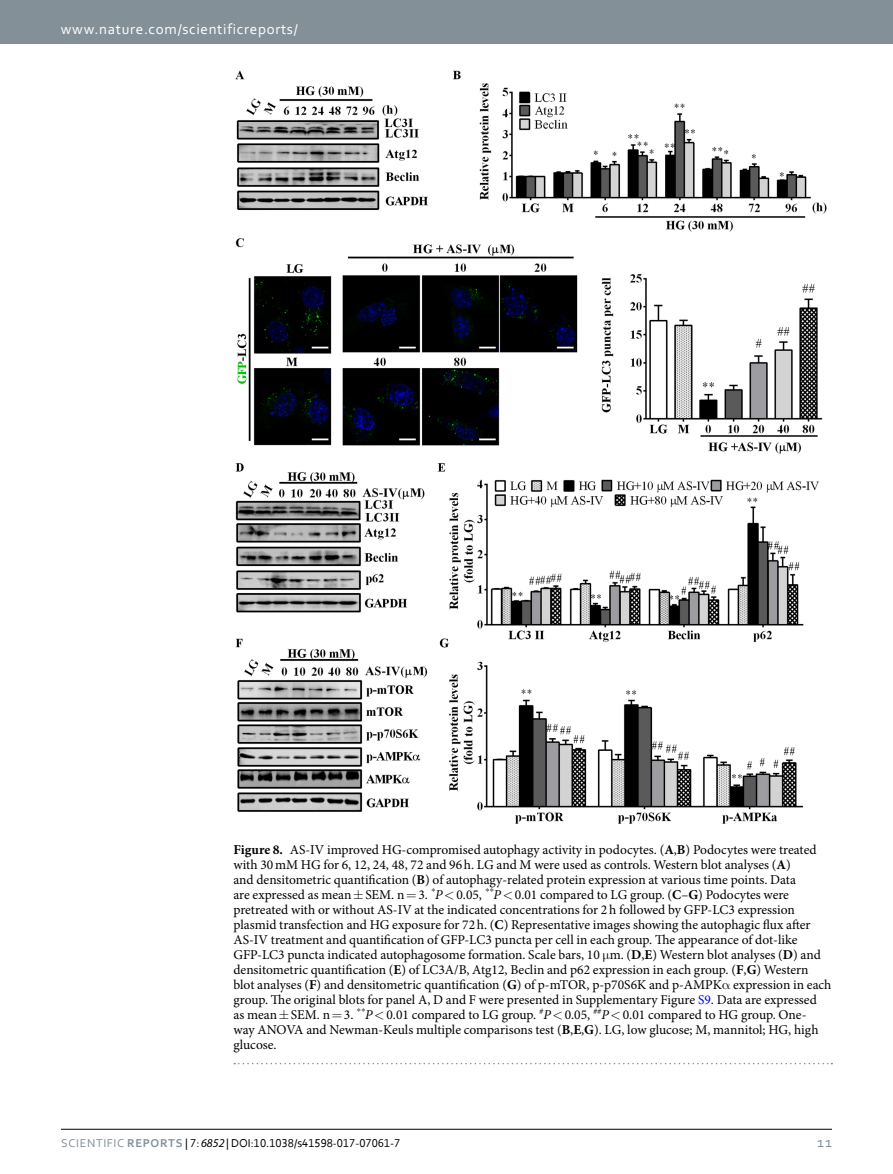
<style>
.page{position:relative;width:893px;height:1174px;background:#fff}
.page>*{position:absolute;margin:0;border:0;box-sizing:border-box;transform-origin:0 0}
.t1{font:15px "Corbel 2";letter-spacing:.045em;color:#fff}
.t2{font:15px "Corbel 2";color:#839097}
.t3{font:13.5px/15px "Minion Pro";letter-spacing:-.005em;color:#000}
.t4{font:12px "Corbel";color:#000}
.s1{font-weight:700}
.s2{font-style:italic}
.s3{color:#00f}
.s4{font-family:"Corbel 2";color:#839097}
.s5{font-family:"Corbel Bold 2";color:#839097}
.s6{font-family:"Myriad Pro";font-style:italic}
</style>
<div class="page">
<div style="left:0;top:0;width:893px;height:43px;background:#839097"></div>
<hr style="left:61px;top:1129px;width:771px;height:1px;background:#000">
<img style="left:235px;top:70px;width:592px;height:754px">
<svg style="left:234px;top:1062px;width:598px;height:2px"></svg>
<p class="t1" style="left:61px;top:19px;width:238px">www.nature.com/scientificreports/</p>
<p class="t3" style="left:233px;top:841px;width:599px"><span class="s1">Figure 8.</span> AS-IV improved HG-compromised autophagy activity in podocytes. (<span class="s1">A</span>,<span class="s1">B</span>) Podocytes were treated with 30mM HG for 6, 12, 24, 48, 72 and 96h. LG and M were used as controls. Western blot analyses (<span class="s1">A</span>)<br>and densitometric quantification (<span class="s1">B</span>) of autophagy-related protein expression at various time points. Data<br>are expressed as mean SEM. n 3. <sup>*</sup><span class="s2">P</span> 0.05, <sup>**</sup><span class="s2">P</span> 0.01 compared to LG group. (<span class="s1">C</span>–<span class="s1">G</span>) Podocytes were pretreated with or without AS-IV at the indicated concentrations for 2h followed by GFP-LC3 expression plasmid transfection and HG exposure for 72h. (<span class="s1">C</span>) Representative images showing the autophagic flux after AS-IV treatment and quantification of GFP-LC3 puncta per cell in each group. The appearance of dot-like GFP-LC3 puncta indicated autophagosome formation. Scale bars, 10 m. (<span class="s1">D</span>,<span class="s1">E</span>) Western blot analyses (<span class="s1">D</span>) and densitometric quantification (<span class="s1">E</span>) of LC3A/B, Atg12, Beclin and p62 expression in each group. (<span class="s1">F</span>,<span class="s1">G</span>) Western blot analyses (<span class="s1">F</span>) and densitometric quantification (<span class="s1">G</span>) of p-mTOR, p-p70S6K and p-AMPK expression in each group. The original blots for panel A, D and F were presented in Supplementary Figure <span class="s3">S9</span>. Data are expressed<br>as mean SEM. n 3. <sup>**</sup><span class="s2">P</span> 0.01 compared to LG group. <sup>#</sup><span class="s2">P</span> 0.05, <sup>##</sup><span class="s2">P</span> 0.01 compared to HG group. One-<br>way ANOVA and Newman-Keuls multiple comparisons test (<span class="s1">B</span>,<span class="s1">E</span>,<span class="s1">G</span>). LG, low glucose; M, mannitol; HG, high glucose.</p>
<p class="t4" style="left:61px;top:1135px;width:341px"><span class="s4">SCieNTifiC</span> <span class="s5">REPORTS</span> | 7: <span class="s6">6852</span> | DOI:10.1038/s41598-017-07061-7</p>
<p class="t2" style="left:817px;top:1132px;width:16px">11</p>
</div>
